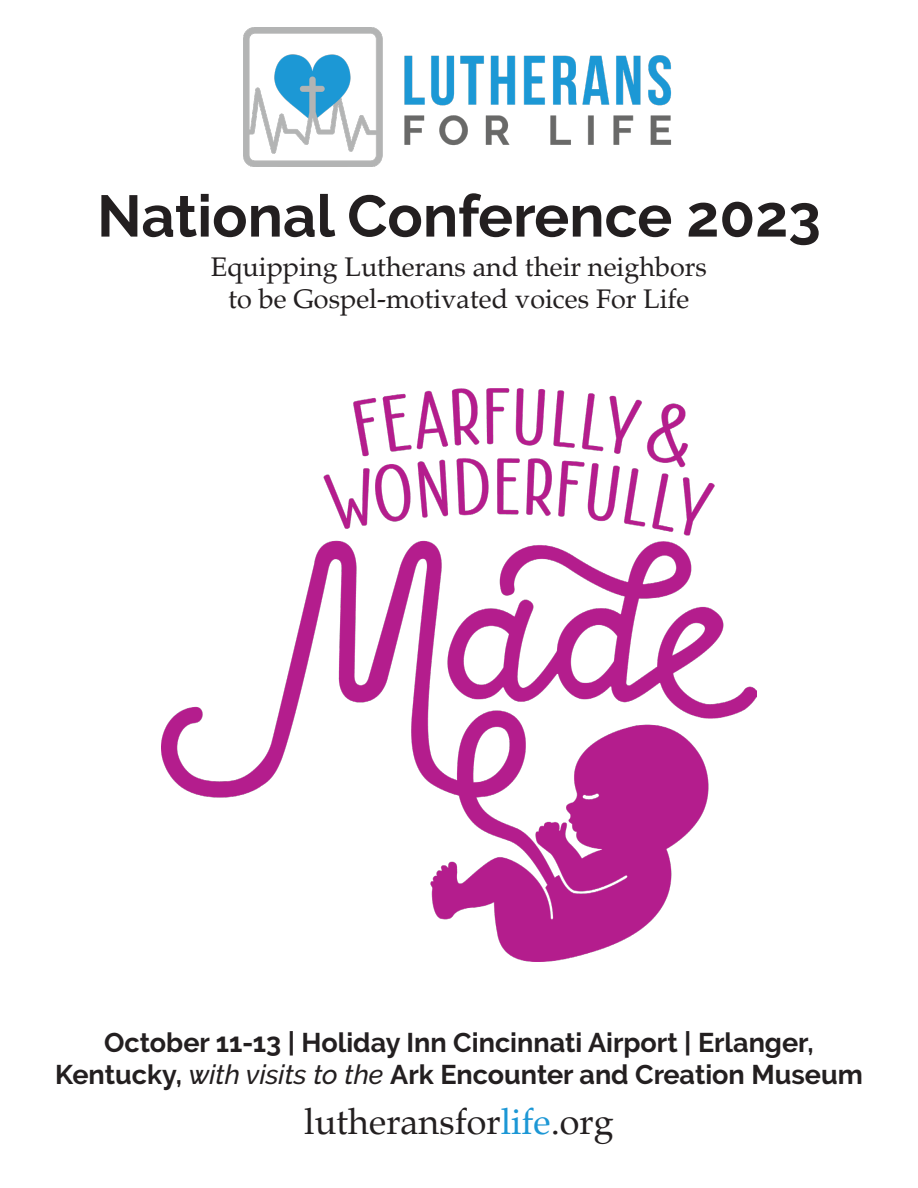
<style>
.page{position:relative;width:918px;height:1188px;background:#fff}
.page>*{position:absolute;margin:0;border:0;box-sizing:border-box;transform-origin:0 0}
.t1{font:700 58.5px "Raleway";color:#231f20}
.t2{font:36px "Palatino";color:#231f20}
.t3{font:700 27px/32.4px "Raleway";color:#231f20;text-align:center}
.t4{font:27px "Palatino";color:#231f20}
.s1{font-weight:500;font-style:italic}
.s2{color:#1c97d5}
</style>
<div class="page">
<img style="left:243px;top:27px;width:429px;height:139px">
<img style="left:162px;top:388px;width:594px;height:574px">
<p class="t1" style="left:97px;top:183px;width:725px">National Conference 2023</p>
<p class="t4" style="left:211px;top:250px;width:498px">Equipping Lutherans and their neighbors</p>
<p class="t4" style="left:228px;top:283px;width:463px">to be Gospel-motivated voices For Life</p>
<p class="t3" style="left:55px;top:1026px;width:809px">October 11-13 | Holiday Inn Cincinnati Airport | Erlanger,<br>Kentucky, <span class="s1">with visits to the</span> Ark Encounter and Creation Museum</p>
<p class="t2" style="left:304px;top:1100px;width:311px">lutheransfor<span class="s2">life</span>.org</p>
</div>
